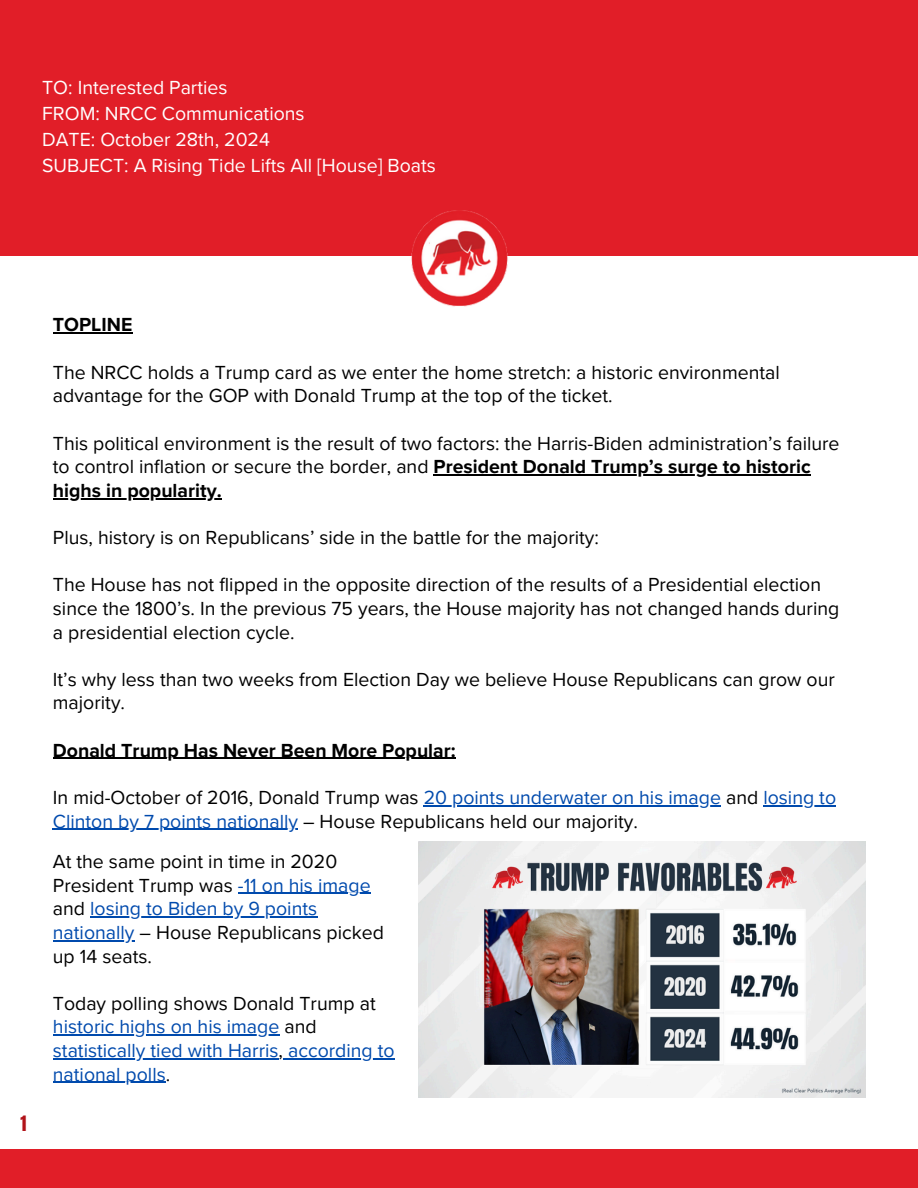
<style>
.page{position:relative;width:918px;height:1188px;background:#fff}
.page>*{position:absolute;margin:0;border:0;box-sizing:border-box;transform-origin:0 0}
.t1{font:19.5px/23.7px "Proxima Nova";color:#000}
.t2{font:19.5px/23.7px "Proxima Nova";color:#004aad}
.t3{font:19.5px "Proxima Nova";color:#fff}
.t4{font:700 19.5px "Proxima Nova";color:#000}
.t5{font:18px "Anton";color:#b11319}
.s1{font-weight:700}
.s2{color:#004aad}
.s3{color:#000}
</style>
<div class="page">
<div style="left:0;top:0;width:918px;height:255px;background:#e11e28"></div>
<img style="left:391px;top:201px;width:136px;height:106px">
<hr style="left:53px;top:333px;width:79px;height:1px;background:#000">
<hr style="left:434px;top:474px;width:377px;height:1px;background:#000">
<hr style="left:53px;top:498px;width:169px;height:1px;background:#000">
<hr style="left:53px;top:758px;width:403px;height:1px;background:#000">
<hr style="left:424px;top:805px;width:297px;height:1px;background:#004aad">
<hr style="left:763px;top:805px;width:73px;height:1px;background:#004aad">
<hr style="left:53px;top:829px;width:245px;height:1px;background:#004aad">
<div style="left:0;top:1150px;width:918px;height:38px;background:#e11e28"></div>
<img style="left:419px;top:842px;width:446px;height:255px">
<hr style="left:238px;top:893px;width:133px;height:1px;background:#004aad">
<hr style="left:90px;top:916px;width:227px;height:2px;background:#004aad">
<hr style="left:53px;top:940px;width:82px;height:1px;background:#004aad">
<hr style="left:53px;top:1035px;width:226px;height:1px;background:#004aad">
<hr style="left:53px;top:1058px;width:226px;height:1px;background:#004aad">
<hr style="left:283px;top:1058px;width:112px;height:1px;background:#004aad">
<hr style="left:53px;top:1082px;width:113px;height:1px;background:#004aad">
<p class="t3" style="left:42px;top:76px;width:187px">TO: Interested Parties</p>
<p class="t3" style="left:42px;top:102px;width:264px">FROM: NRCC Communications</p>
<p class="t3" style="left:42px;top:128px;width:229px">DATE: October 28th, 2024</p>
<p class="t3" style="left:42px;top:154px;width:395px">SUBJECT: A Rising Tide Lifts All [House] Boats</p>
<p class="t5" style="left:21px;top:1111px;width:7px">1</p>
<p class="t4" style="left:53px;top:314px;width:81px">TOPLINE</p>
<p class="t1" style="left:53px;top:361px;width:728px">The NRCC holds a Trump card as we enter the home stretch: a historic environmental advantage for the GOP with Donald Trump at the top of the ticket.</p>
<p class="t1" style="left:53px;top:432px;width:788px">This political environment is the result of two factors: the Harris-Biden administration’s failure to control inflation or secure the border, and <span class="s1">President Donald Trump’s surge to historic</span></p>
<p class="t4" style="left:53px;top:479px;width:170px">highs in popularity.</p>
<p class="t1" style="left:53px;top:526px;width:548px">Plus, history is on Republicans’ side in the battle for the majority:</p>
<p class="t1" style="left:53px;top:573px;width:788px">The House has not flipped in the opposite direction of the results of a Presidential election since the 1800’s. In the previous 75 years, the House majority has not changed hands during</p>
<h1 class="t1" style="left:53px;top:621px;width:243px">a presidential election cycle.</h1>
<h1 class="t1" style="left:53px;top:668px;width:784px">It’s why less than two weeks from Election Day we believe House Republicans can grow our majority.</h1>
<p class="t4" style="left:53px;top:739px;width:404px">Donald Trump Has Never Been More Popular:</p>
<p class="t1" style="left:53px;top:786px;width:785px">In mid-October of 2016, Donald Trump was <span class="s2">20 points underwater on his image</span> and <span class="s2">losing to</span></p>
<p class="t1" style="left:53px;top:810px;width:586px"><span class="s2">Clinton by 7 points nationally</span> – House Republicans held our majority.</p>
<p class="t1" style="left:53px;top:850px;width:333px">At the same point in time in 2020<br>President Trump was <span class="s2">-11 on his image </span>and <span class="s2">losing to Biden by 9 points nationally</span> – House Republicans picked up 14 seats.</p>
<p class="t2" style="left:53px;top:992px;width:343px"><span class="s3">Today polling shows Donald Trump at </span>historic highs on his image <span class="s3">and </span>statistically tied with Harris<span class="s3">,</span> according to national polls<span class="s3">.</span></p>
</div>
